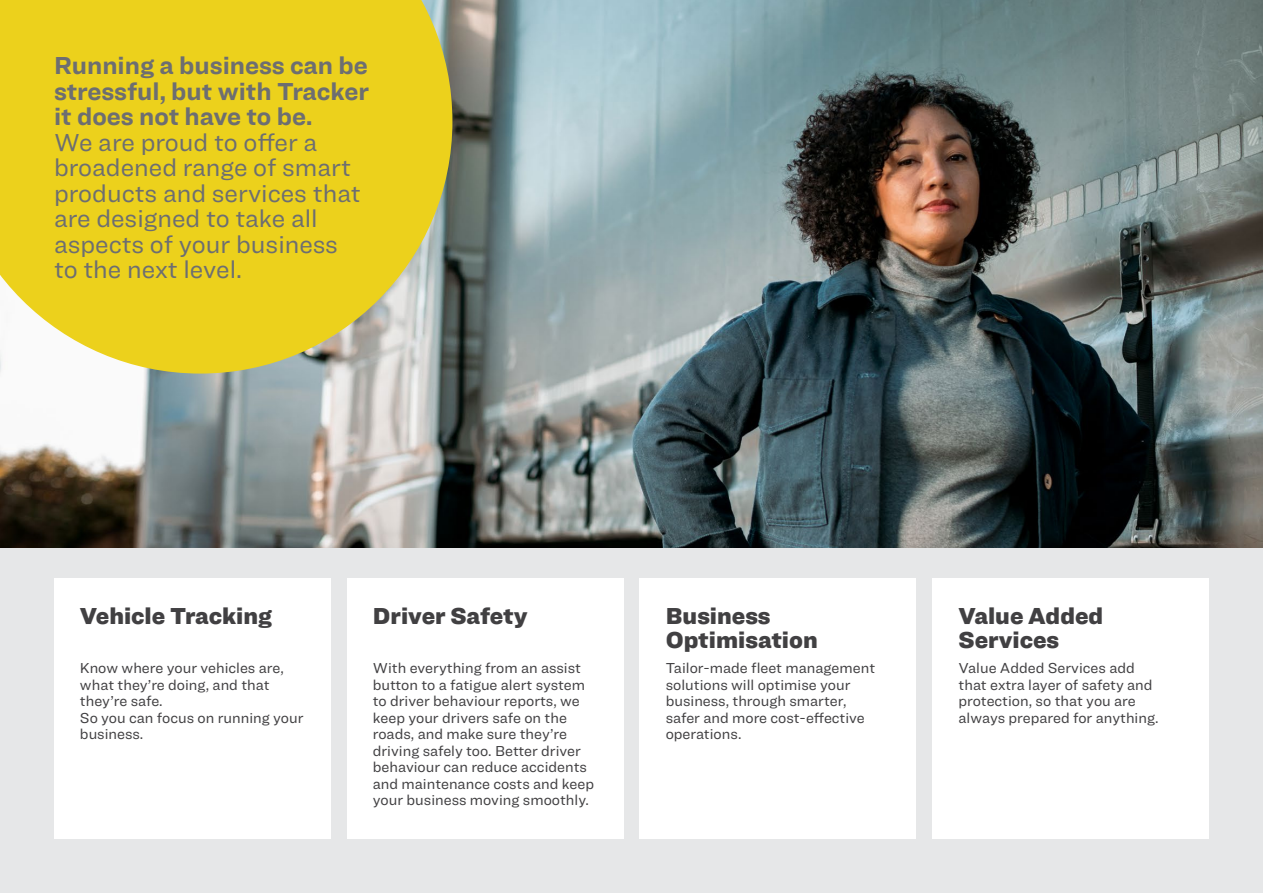
<style>
.page{position:relative;width:1263px;height:893px;background:#fff}
.page>*{position:absolute;margin:0;border:0;box-sizing:border-box;transform-origin:0 0}
.t1{font:25.5px/25.5px "Ringside";color:#6d6e71}
.t2{font:700 25.5px/25.5px "Ringside";color:#6d6e71;text-align:justify}
.t3{font:900 24px/24px "Ringside";color:#414042}
.t4{font:15px/16.5px "Ringside";color:#414042}
</style>
<div class="page">
<img style="left:0;top:0;width:1263px;height:549px">
<svg style="left:0;top:0;width:452px;height:374px;background:#e6cf30"></svg>
<div style="left:0;top:549px;width:1263px;height:344px;background:#e6e7e8"></div>
<div style="left:54px;top:578px;width:276px;height:261px;background:#fff"></div>
<div style="left:347px;top:578px;width:276px;height:261px;background:#fff"></div>
<div style="left:640px;top:578px;width:276px;height:261px;background:#fff"></div>
<div style="left:932px;top:578px;width:277px;height:261px;background:#fff"></div>
<h1 class="t2" style="left:54px;top:52px;width:317px">Running a business can be stressful, but with Tracker it does not have to be.</h1>
<h1 class="t1" style="left:54px;top:129px;width:308px">We are proud to offer a broadened range of smart products and services that are designed to take all aspects of your business to the next level.</h1>
<h2 class="t3" style="left:80px;top:603px;width:193px">Vehicle Tracking</h2>
<p class="t4" style="left:80px;top:659px;width:225px">Know where your vehicles are, what they’re doing, and that they’re safe.<br>So you can focus on running your business.</p>
<h2 class="t3" style="left:373px;top:603px;width:156px">Driver Safety</h2>
<p class="t4" style="left:373px;top:659px;width:223px">With everything from an assist button to a fatigue alert system to driver behaviour reports, we keep your drivers safe on the roads, and make sure they’re driving safely too. Better driver behaviour can reduce accidents and maintenance costs and keep your business moving smoothly.</p>
<h2 class="t3" style="left:666px;top:603px;width:154px">Business<br>Optimisation</h2>
<p class="t4" style="left:666px;top:659px;width:211px">Tailor-made fleet management solutions will optimise your business, through smarter, safer and more cost-effective operations.</p>
<h2 class="t3" style="left:958px;top:603px;width:146px">Value Added<br>Services</h2>
<p class="t4" style="left:958px;top:659px;width:202px">Value Added Services add that extra layer of safety and protection, so that you are always prepared for anything.</p>
</div>
